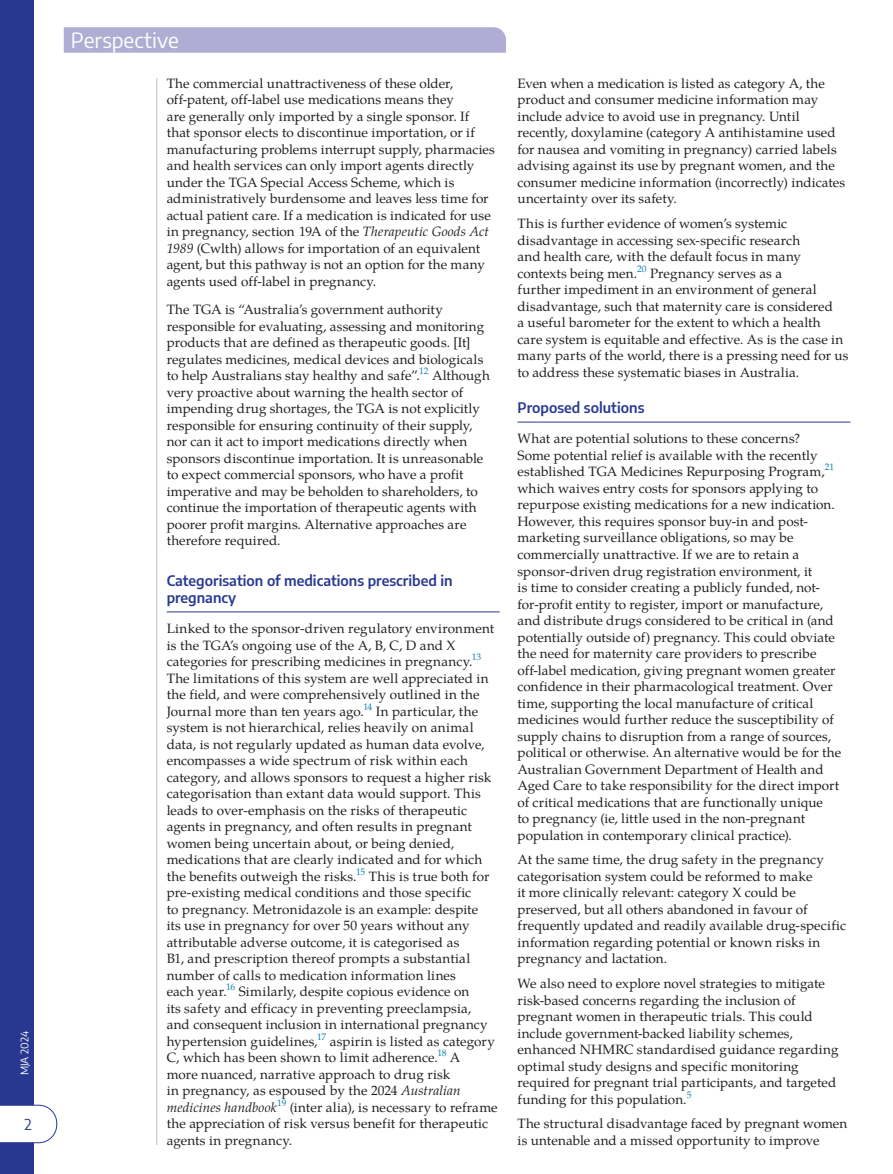
<style>
.page{position:relative;width:893px;height:1174px;background:#fff}
.page>*{position:absolute;margin:0;border:0;box-sizing:border-box;transform-origin:0 0}
.t1{font:21px "Encode Sans";color:#fff}
.t2{font:15px "Encode Sans";color:#283890}
.t3{font:600 14.25px/16.5px "Encode Sans";color:#283890}
.t4{font:13.5px/16.5px "Te X Gyre Pagella";letter-spacing:.005em;color:#231f20}
.t5{font:10.5px "Encode Sans";letter-spacing:-.005em;color:#fff}
.s1{font-style:italic}
</style>
<div class="page">
<div style="left:0;top:0;width:34px;height:1174px;background:#283890"></div>
<div style="left:0;top:1105px;width:57px;height:37px;background:#fff"></div>
<svg style="left:64px;top:27px;width:442px;height:26px;background:#b0aed3"></svg>
<hr style="left:167px;top:611px;width:333px;height:1px;background:#283890">
<hr style="left:517px;top:422px;width:333px;height:1px;background:#283890">
<hr style="left:156px;top:78px;width:1px;height:1067px;background:#bcbdc0">
<p class="t5" style="left:17px;top:1075px;width:46px;rotate:-90deg">MJA 2024</p>
<p class="t2" style="left:25px;top:1114px;width:9px">2</p>
<h1 class="t1" style="left:71px;top:25px;width:109px">Perspective</h1>
<p class="t4" style="left:167px;top:74px;width:330px">The commercial unattractiveness of these older, off-patent, off-label use medications means they<br>are generally only imported by a single sponsor. If that sponsor elects to discontinue importation, or if manufacturing problems interrupt supply, pharmacies and health services can only import agents directly under the TGA Special Access Scheme, which is administratively burdensome and leaves less time for actual patient care. If a medication is indicated for use in pregnancy, section 19A of the <span class="s1">Therapeutic Goods Act 1989</span> (Cwlth) allows for importation of an equivalent agent, but this pathway is not an option for the many agents used off-label in pregnancy.</p>
<p class="t4" style="left:167px;top:301px;width:325px">The TGA is “Australia’s government authority responsible for evaluating, assessing and monitoring products that are defined as therapeutic goods. [It] regulates medicines, medical devices and biologicals to help Australians stay healthy and safe”.<sup>12</sup> Although very proactive about warning the health sector of impending drug shortages, the TGA is not explicitly responsible for ensuring continuity of their supply, nor can it act to import medications directly when sponsors discontinue importation. It is unreasonable to expect commercial sponsors, who have a profit imperative and may be beholden to shareholders, to continue the importation of therapeutic agents with poorer profit margins. Alternative approaches are therefore required.</p>
<p class="t3" style="left:167px;top:571px;width:288px">Categorisation of medications prescribed in pregnancy</p>
<p class="t4" style="left:167px;top:619px;width:333px">Linked to the sponsor-driven regulatory environment is the TGA’s ongoing use of the A, B, C, D and X categories for prescribing medicines in pregnancy.<sup>13<br></sup>The limitations of this system are well appreciated in the field, and were comprehensively outlined in the Journal more than ten years ago.<sup>14</sup> In particular, the system is not hierarchical, relies heavily on animal data, is not regularly updated as human data evolve, encompasses a wide spectrum of risk within each category, and allows sponsors to request a higher risk categorisation than extant data would support. This leads to over-emphasis on the risks of therapeutic agents in pregnancy, and often results in pregnant women being uncertain about, or being denied, medications that are clearly indicated and for which the benefits outweigh the risks.<sup>15</sup> This is true both for pre-existing medical conditions and those specific<br>to pregnancy. Metronidazole is an example: despite<br>its use in pregnancy for over 50 years without any attributable adverse outcome, it is categorised as<br>B1, and prescription thereof prompts a substantial number of calls to medication information lines<br>each year.<sup>16</sup> Similarly, despite copious evidence on<br>its safety and efficacy in preventing preeclampsia,<br>and consequent inclusion in international pregnancy hypertension guidelines,<sup>17</sup> aspirin is listed as category C, which has been shown to limit adherence.<sup>18</sup> A<br>more nuanced, narrative approach to drug risk<br>in pregnancy, as espoused by the 2024 <span class="s1">Australian medicines handbook</span><sup>19</sup> (inter alia), is necessary to reframe the appreciation of risk versus benefit for therapeutic agents in pregnancy.</p>
<p class="t4" style="left:517px;top:74px;width:329px">Even when a medication is listed as category A, the product and consumer medicine information may include advice to avoid use in pregnancy. Until recently, doxylamine (category A antihistamine used for nausea and vomiting in pregnancy) carried labels advising against its use by pregnant women, and the consumer medicine information (incorrectly) indicates uncertainty over its safety.</p>
<p class="t4" style="left:517px;top:214px;width:332px">This is further evidence of women’s systemic disadvantage in accessing sex-specific research<br>and health care, with the default focus in many contexts being men.<sup>20</sup> Pregnancy serves as a<br>further impediment in an environment of general disadvantage, such that maternity care is considered<br>a useful barometer for the extent to which a health care system is equitable and effective. As is the case in many parts of the world, there is a pressing need for us to address these systematic biases in Australia.</p>
<p class="t3" style="left:517px;top:398px;width:128px">Proposed solutions</p>
<p class="t4" style="left:517px;top:430px;width:325px">What are potential solutions to these concerns?<br>Some potential relief is available with the recently established TGA Medicines Repurposing Program,<sup>21 </sup>which waives entry costs for sponsors applying to repurpose existing medications for a new indication.<br>However, this requires sponsor buy-in and post&shy;marketing surveillance obligations, so may be commercially unattractive. If we are to retain a sponsor-driven drug registration environment, it<br>is time to consider creating a publicly funded, not&shy;for-profit entity to register, import or manufacture, and distribute drugs considered to be critical in (and potentially outside of) pregnancy. This could obviate the need for maternity care providers to prescribe off-label medication, giving pregnant women greater confidence in their pharmacological treatment. Over time, supporting the local manufacture of critical medicines would further reduce the susceptibility of supply chains to disruption from a range of sources, political or otherwise. An alternative would be for the Australian Government Department of Health and Aged Care to take responsibility for the direct import of critical medications that are functionally unique<br>to pregnancy (ie, little used in the non-pregnant population in contemporary clinical practice).</p>
<p class="t4" style="left:517px;top:850px;width:330px">At the same time, the drug safety in the pregnancy categorisation system could be reformed to make<br>it more clinically relevant: category X could be preserved, but all others abandoned in favour of frequently updated and readily available drug-specific information regarding potential or known risks in pregnancy and lactation.</p>
<p class="t4" style="left:517px;top:974px;width:323px">We also need to explore novel strategies to mitigate risk-based concerns regarding the inclusion of pregnant women in therapeutic trials. This could include government-backed liability schemes, enhanced NHMRC standardised guidance regarding optimal study designs and specific monitoring required for pregnant trial participants, and targeted funding for this population.<sup>5</sup></p>
<p class="t4" style="left:517px;top:1114px;width:331px">The structural disadvantage faced by pregnant women is untenable and a missed opportunity to improve</p>
</div>
